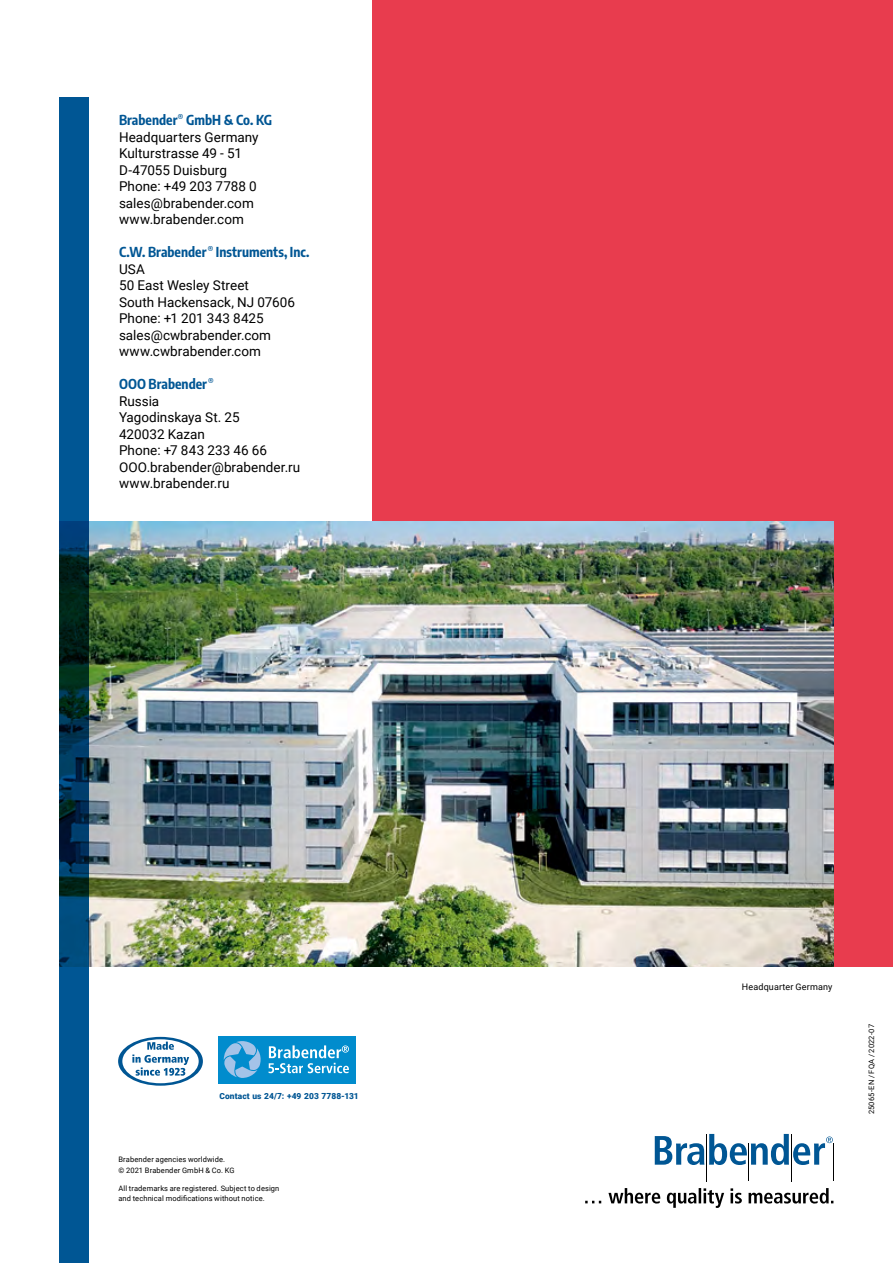
<style>
.page{position:relative;width:893px;height:1263px;background:#fff}
.page>*{position:absolute;margin:0;border:0;box-sizing:border-box;transform-origin:0 0}
.t1{font:13.5px/16.5px "Roboto";letter-spacing:.005em;color:#000}
.t2{font:700 13.5px "Encode Sans Condensed";color:#005694}
.t3{font:9px "Roboto";letter-spacing:.015em;color:#000}
.t4{font:900 8.4px "Roboto";letter-spacing:.01em;color:#005694}
.t5{font:7.5px/10.5px "Roboto";letter-spacing:.015em;color:#000}
</style>
<div class="page">
<div style="left:372px;top:0;width:521px;height:967px;background:#e83c4e"></div>
<svg style="left:655px;top:1134px;width:178px;height:31px"></svg>
<hr style="left:706px;top:1134px;width:1px;height:47px;background:#000">
<hr style="left:791px;top:1134px;width:1px;height:47px;background:#000">
<hr style="left:749px;top:1143px;width:1px;height:38px;background:#000">
<hr style="left:833px;top:1143px;width:1px;height:38px;background:#000">
<svg style="left:585px;top:1188px;width:248px;height:20px"></svg>
<img style="left:89px;top:521px;width:744px;height:446px">
<svg style="left:60px;top:97px;width:29px;height:1166px;fill:#005694"></svg>
<div style="left:219px;top:1036px;width:137px;height:48px;background:#018ccd"></div>
<svg style="left:224px;top:1041px;width:37px;height:37px"></svg>
<svg style="left:269px;top:1045px;width:80px;height:28px"></svg>
<svg style="left:118px;top:1037px;width:85px;height:49px"></svg>
<p class="t2" style="left:119px;top:110px;width:154px">Brabender<sup>®</sup> GmbH &amp; Co. KG</p>
<p class="t1" style="left:119px;top:128px;width:141px">Headquarters Germany<br>Kulturstrasse 49 - 51<br>D-47055 Duisburg<br>Phone: +49 203 7788 0 sales@brabender.com www.brabender.com</p>
<p class="t2" style="left:119px;top:242px;width:192px">C.W. Brabender<sup>®</sup> Instruments, Inc.</p>
<p class="t1" style="left:119px;top:260px;width:177px">USA<br>50 East Wesley Street<br>South Hackensack, NJ 07606<br>Phone: +1 201 343 8425 sales@cwbrabender.com www.cwbrabender.com</p>
<p class="t2" style="left:119px;top:374px;width:96px">OOO Brabender<sup>®</sup></p>
<p class="t1" style="left:119px;top:392px;width:183px">Russia<br>Yagodinskaya St. 25<br>420032 Kazan<br>Phone: +7 843 233 46 66<br>OOO.brabender@brabender.ru www.brabender.ru</p>
<p class="t4" style="left:219px;top:1090px;width:141px">Contact us 24/7: +49 203 7788-131</p>
<p class="t5" style="left:118px;top:1154px;width:118px">Brabender agencies worldwide.<br>© 2021 Brabender GmbH &amp; Co. KG</p>
<p class="t5" style="left:118px;top:1182px;width:163px">All trademarks are registered. Subject to design and technical modifications without notice.</p>
<p class="t3" style="left:742px;top:980px;width:92px">Headquarter Germany</p>
<p class="t5" style="left:866px;top:1114px;width:92px;rotate:-90deg">25065-EN / FQA / 2022-07</p>
</div>
